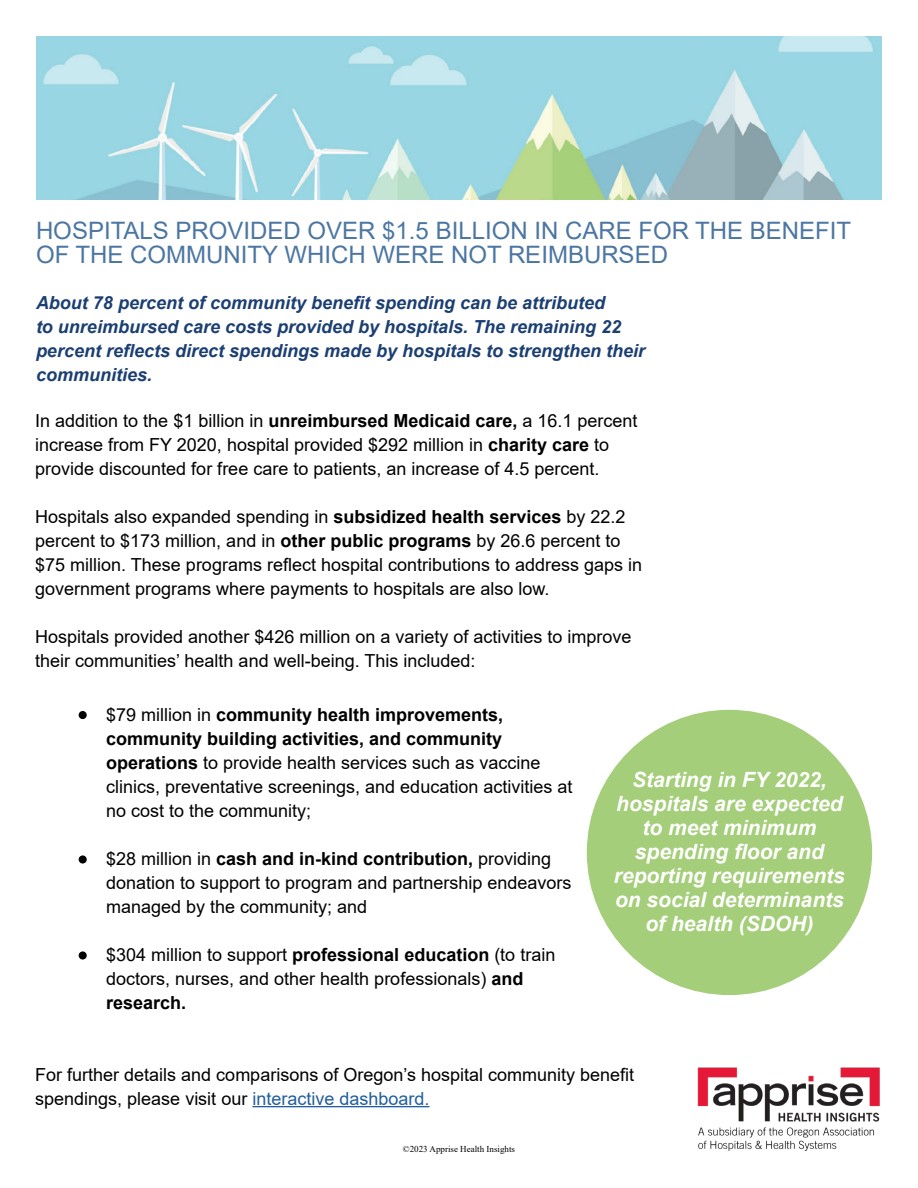
<style>
.page{position:relative;width:918px;height:1188px;background:#fff}
.page>*{position:absolute;margin:0;border:0;box-sizing:border-box;transform-origin:0 0}
.t1{font:24px/24px "Arial";color:#4c76a2}
.t2{font:italic 700 21px/24px "Arial";color:#fff;text-align:center}
.t3{font:18px/24px "Arial";color:#000}
.t4{font:italic 700 18px/24px "Arial";color:#1b3f72}
.t5{font:9px "Times New Roman";color:#000}
.s1{font-weight:700}
.s2{color:#215e9e}
</style>
<div class="page">
<img style="left:697px;top:1067px;width:183px;height:84px">
<img style="left:37px;top:36px;width:845px;height:163px">
<img style="left:709px;top:36px;width:48px;height:28px">
<div style="left:587px;top:710px;width:285px;height:285px;background:#a4ce79;border-radius:50%"></div>
<div style="left:79px;top:711px;width:8px;height:8px;background:#000101;border-radius:50%"></div>
<div style="left:79px;top:855px;width:8px;height:9px;background:#000101;border-radius:50%"></div>
<div style="left:79px;top:951px;width:8px;height:9px;background:#000101;border-radius:50%"></div>
<hr style="left:252px;top:1106px;width:177px;height:1px;background:#215e9e">
<h1 class="t1" style="left:36px;top:219px;width:817px">HOSPITALS PROVIDED OVER $1.5 BILLION IN CARE FOR THE BENEFIT<br>OF THE COMMUNITY WHICH WERE NOT REIMBURSED</h1>
<p class="t4" style="left:36px;top:291px;width:611px">About 78 percent of community benefit spending can be attributed<br>to unreimbursed care costs provided by hospitals. The remaining 22 percent reflects direct spendings made by hospitals to strengthen their communities.</p>
<p class="t3" style="left:35px;top:408px;width:604px">In addition to the $1 billion in <span class="s1">unreimbursed Medicaid care,</span> a 16.1 percent increase from FY 2020, hospital provided $292 million in <span class="s1">charity care</span> to provide discounted for free care to patients, an increase of 4.5 percent.</p>
<p class="t3" style="left:35px;top:504px;width:608px">Hospitals also expanded spending in <span class="s1">subsidized health services</span> by 22.2 percent to $173 million, and in <span class="s1">other public programs</span> by 26.6 percent to $75 million. These programs reflect hospital contributions to address gaps in government programs where payments to hospitals are also low.</p>
<p class="t3" style="left:35px;top:624px;width:598px">Hospitals provided another $426 million on a variety of activities to improve their communities’ health and well-being. This included:</p>
<p class="t3" style="left:106px;top:703px;width:468px">$79 million in <span class="s1">community health improvements, community building activities, and community operations</span> to provide health services such as vaccine clinics, preventative screenings, and education activities at no cost to the community;</p>
<p class="t3" style="left:106px;top:847px;width:467px">$28 million in <span class="s1">cash and in-kind contribution,</span> providing donation to support to program and partnership endeavors managed by the community; and</p>
<p class="t3" style="left:106px;top:943px;width:451px">$304 million to support <span class="s1">professional education</span> (to train doctors, nurses, and other health professionals) <span class="s1">and research.</span></p>
<p class="t2" style="left:614px;top:768px;width:233px">Starting in FY 2022, hospitals are expected to meet minimum spending floor and reporting requirements on social determinants of health (SDOH)</p>
<p class="t3" style="left:35px;top:1062px;width:600px">For further details and comparisons of Oregon’s hospital community benefit spendings, please visit our <span class="s2">interactive dashboard.</span></p>
<p class="t5" style="left:403px;top:1142px;width:114px">©2023 Apprise Health Insights</p>
</div>
